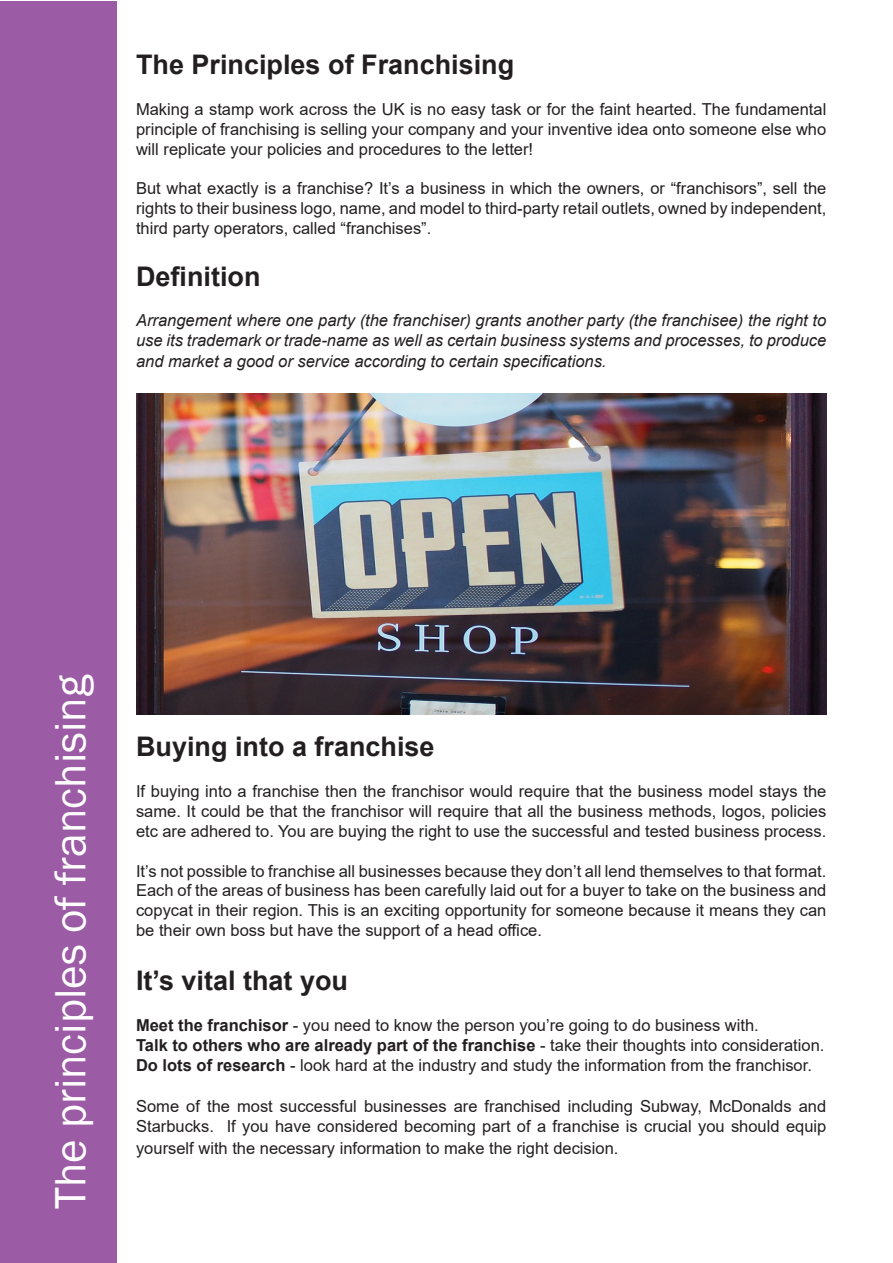
<style>
.page{position:relative;width:893px;height:1263px;background:#fff}
.page>*{position:absolute;margin:0;border:0;box-sizing:border-box;transform-origin:0 0}
.t1{font:45px "Franklin Gothic";color:#fff}
.t2{font:700 27px "Arial";color:#231f20}
.t3{font:16.5px/19.8px "Arial";color:#231f20;text-align:justify}
.t4{font:italic 16.5px/19.8px "Arial";color:#231f20}
.t5{font:700 16.5px "Arial";color:#231f20}
.s1{font-weight:700}
.s2{font-weight:400}
</style>
<div class="page">
<div style="left:1px;top:1px;width:116px;height:1261px;background:#9b5ba5"></div>
<img style="left:136px;top:393px;width:690px;height:322px">
<p class="t2" style="left:136px;top:45px;width:380px">The Principles of Franchising</p>
<p class="t3" style="left:136px;top:99px;width:692px">Making a stamp work across the UK is no easy task or for the faint hearted. The fundamental principle of franchising is selling your company and your inventive idea onto someone else who will replicate your policies and procedures to the letter!</p>
<p class="t3" style="left:136px;top:178px;width:692px">But what exactly is a franchise? It’s a business in which the owners, or “franchisors”, sell the rights to their business logo, name, and model to third-party retail outlets, owned by independent, third party operators, called “franchises”.</p>
<p class="t2" style="left:136px;top:258px;width:126px">Definition</p>
<p class="t4" style="left:136px;top:310px;width:692px">Arrangement where one party (the franchiser) grants another party (the franchisee) the right to use its trademark or trade-name as well as certain business systems and processes, to produce</p>
<p class="t4" style="left:136px;top:352px;width:472px">and market a good or service according to certain specifications.</p>
<p class="t1" style="left:43px;top:1209px;width:535px;rotate:-90deg">The principles of franchising</p>
<p class="t2" style="left:136px;top:727px;width:300px">Buying into a franchise</p>
<p class="t3" style="left:136px;top:781px;width:692px">If buying into a franchise then the franchisor would require that the business model stays the same. It could be that the franchisor will require that all the business methods, logos, policies etc are adhered to. You are buying the right to use the successful and tested business process.</p>
<p class="t3" style="left:136px;top:861px;width:692px">It’s not possible to franchise all businesses because they don’t all lend themselves to that format.<br>Each of the areas of business has been carefully laid out for a buyer to take on the business and copycat in their region. This is an exciting opportunity for someone because it means they can be their own boss but have the support of a head office.</p>
<p class="t2" style="left:136px;top:961px;width:214px">It’s vital that you</p>
<p class="t3" style="left:136px;top:1015px;width:624px"><span class="s1">Meet the franchisor</span> - you need to know the person you’re going to do business with.</p>
<p class="t5" style="left:136px;top:1034px;width:690px">Talk to others who are already part of the franchise <span class="s2">- take their thoughts into consideration.</span></p>
<p class="t3" style="left:136px;top:1055px;width:677px"><span class="s1">Do lots of research</span> - look hard at the industry and study the information from the franchisor.</p>
<p class="t3" style="left:136px;top:1096px;width:692px">Some of the most successful businesses are franchised including Subway, McDonalds and<br>Starbucks. If you have considered becoming part of a franchise is crucial you should equip</p>
<p class="t3" style="left:136px;top:1138px;width:484px">yourself with the necessary information to make the right decision.</p>
</div>
